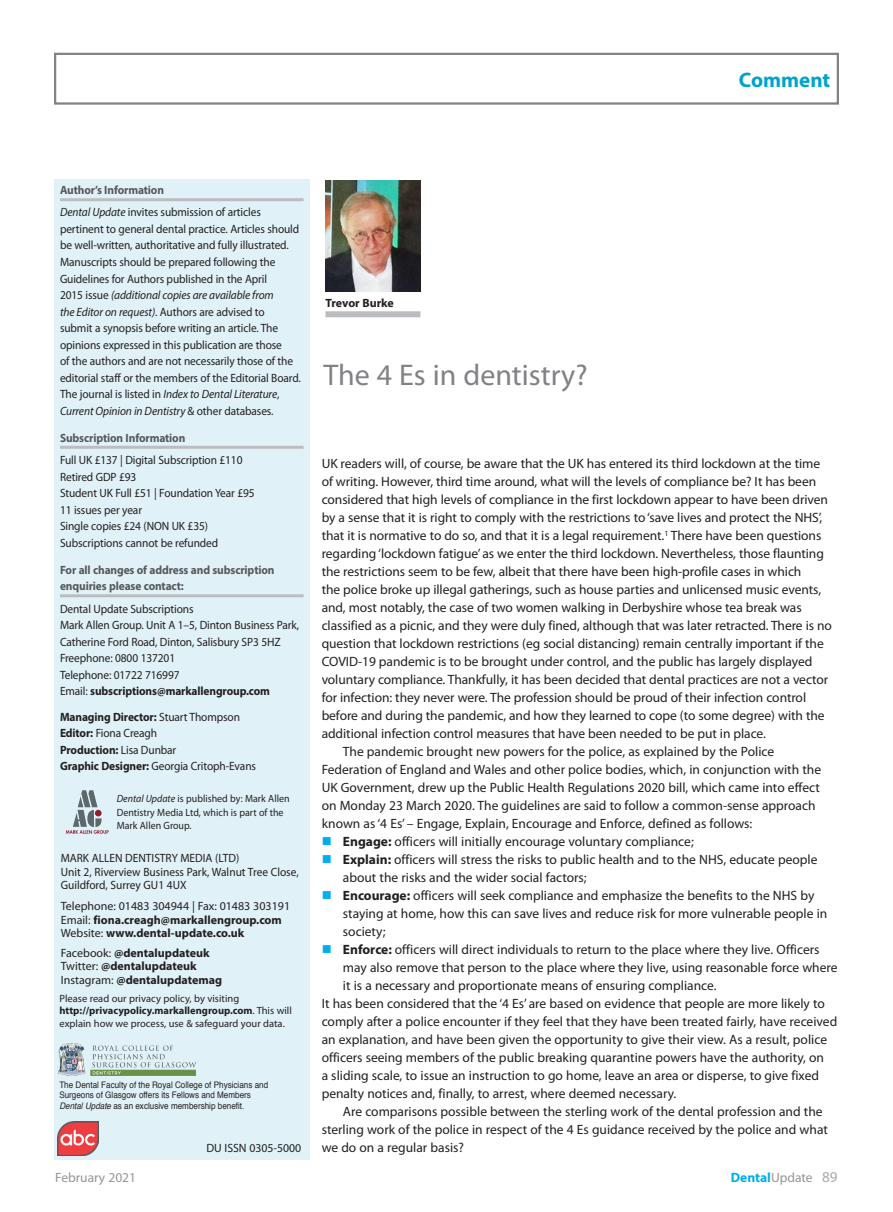
<style>
.page{position:relative;width:893px;height:1212px;background:#fff}
.page>*{position:absolute;margin:0;border:0;box-sizing:border-box;transform-origin:0 0}
.bf{font:30px "Myriad Pro";color:#808285}
.t1{font:700 21px "Myriad Pro";color:#00a4ca}
.bf-2{font:13.5px/18px "Myriad Pro";letter-spacing:-.005em;color:#231f20}
.bi{font:13.5px/18px "Myriad Pro";color:#231f20}
.t2{font:700 13.5px "Myriad Pro";color:#00aeef}
.t3{font:13.5px "Myriad Pro";color:#939598}
.fannel_panel_sub_hea{font:12px/16.5px "Myriad Pro";letter-spacing:-.01em;color:#231f20;scale:.95 1}
.comment_heading_36pt{font:700 12px "Myriad Pro";color:#231f20}
.fannel_panel_sub_hea-2{font:700 12px/16.5px "Myriad Pro";letter-spacing:-.01em;color:#57585a;scale:.95 1}
.comment_heading_36pt-2{font:12px/13.5px "Myriad Pro";color:#231f20}
.fannel_panel_sub_hea-3{font:700 12px "Myriad Pro";letter-spacing:-.01em;color:#231f20;scale:.95 1}
.content_fannel_body{font:12px "Myriad Pro";color:#231f20}
.a{font:700 12px "Myriad Pro";letter-spacing:-.005em;color:#231f20}
.fannel_panel_sub_hea-4{font:10.5px/12.6px "Myriad Pro";color:#231f20}
.fannel_panel_sub_hea-5{font:10.5px/13.5px "Myriad Pro";color:#231f20;scale:.95 1}
.t4{font:9px/10.5px "Helvetica";color:#231f20;scale:.9 1}
.s1{font-style:italic}
.s2{font-weight:400}
.s3{font-weight:700}
.s4{color:#00aeef}
.s5{font-weight:400;color:#939598}
.s6{font-weight:400;font-size:15px;color:#a8a9ad}
</style>
<div class="page">
<div style="left:54px;top:53px;width:785px;height:52px;border:2px solid #808285"></div>
<div style="left:54px;top:179px;width:256px;height:980px;background:#e0f2f7"></div>
<img style="left:58px;top:1121px;width:41px;height:35px">
<img style="left:59px;top:1043px;width:137px;height:33px">
<div style="left:325px;top:311px;width:95px;height:6px;background:#bcbdc0"></div>
<img style="left:325px;top:181px;width:95px;height:111px">
<hr style="left:60px;top:198px;width:244px;height:3px;background:#bcbdc0">
<hr style="left:60px;top:446px;width:244px;height:3px;background:#bcbdc0">
<hr style="left:60px;top:594px;width:244px;height:3px;background:#bcbdc0">
<svg style="left:66px;top:790px;width:43px;height:44px"></svg>
<h2 class="t1" style="left:739px;top:66px;width:93px">Comment</h2>
<p class="fannel_panel_sub_hea-2" style="left:60px;top:181px;width:111px">Author’s Information</p>
<p class="fannel_panel_sub_hea" style="left:60px;top:204px;width:255px"><span class="s1">Dental Update</span> invites submission of articles pertinent to general dental practice. Articles should be well-written, authoritative and fully illustrated.<br>Manuscripts should be prepared following the Guidelines for Authors published in the April<br>2015 issue <span class="s1">(additional copies are available from<br>the Editor on request)</span>. Authors are advised to<br>submit a synopsis before writing an article. The opinions expressed in this publication are those<br>of the authors and are not necessarily those of the editorial staff or the members of the Editorial Board.<br>The journal is listed in <span class="s1">Index to Dental Literature</span>, <span class="s1">Current Opinion in Dentistry</span> &amp; other databases.</p>
<p class="fannel_panel_sub_hea-2" style="left:60px;top:429px;width:133px">Subscription Information</p>
<p class="fannel_panel_sub_hea" style="left:60px;top:451px;width:206px">Full UK £137 | Digital Subscription £110<br>Retired GDP £93<br>Student UK Full £51 | Foundation Year £95<br>11 issues per year<br>Single copies £24 (NON UK £35)<br>Subscriptions cannot be refunded</p>
<p class="fannel_panel_sub_hea-2" style="left:60px;top:561px;width:227px">For all changes of address and subscription enquiries please contact:</p>
<p class="fannel_panel_sub_hea" style="left:60px;top:600px;width:142px">Dental Update Subscriptions</p>
<p class="fannel_panel_sub_hea" style="left:60px;top:616px;width:253px">Mark Allen Group. Unit A 1–5, Dinton Business Park, Catherine Ford Road, Dinton, Salisbury SP3 5HZ Freephone: 0800 137201<br>Telephone: 01722 716997</p>
<p class="fannel_panel_sub_hea-3" style="left:60px;top:683px;width:223px"><span class="s2">Email:</span> subscriptions@markallengroup.com</p>
<p class="fannel_panel_sub_hea" style="left:60px;top:708px;width:208px"><span class="s3">Managing Director:</span> Stuart Thompson<br><span class="s3">Editor:</span> Fiona Creagh<br><span class="s3">Production:</span> Lisa Dunbar<br><span class="s3">Graphic Designer:</span> Georgia Critoph-Evans</p>
<p class="fannel_panel_sub_hea-5" style="left:117px;top:792px;width:183px"><span class="s1">Dental Update</span> is published by: Mark Allen<br>Dentistry Media Ltd, which is part of the<br>Mark Allen Group.</p>
<p class="fannel_panel_sub_hea" style="left:61px;top:851px;width:252px;line-height:13.5px">MARK ALLEN DENTISTRY MEDIA (LTD)<br>Unit 2, Riverview Business Park, Walnut Tree Close,<br>Guildford, Surrey GU1 4UX</p>
<p class="comment_heading_36pt-2" style="left:61px;top:899px;width:231px">Telephone: 01483 304944 | Fax: 01483 303191<br>Email: <span class="s3">fiona.creagh@markallengroup.com</span></p>
<p class="comment_heading_36pt" style="left:61px;top:925px;width:185px"><span class="s2">Website:</span> www.dental-update.co.uk</p>
<p class="comment_heading_36pt" style="left:61px;top:945px;width:150px"><span class="s2">Facebook:</span> @dentalupdateuk</p>
<p class="comment_heading_36pt" style="left:61px;top:958px;width:137px"><span class="s2">Twitter:</span> @dentalupdateuk</p>
<p class="comment_heading_36pt" style="left:61px;top:972px;width:163px"><span class="s2">Instagram:</span> @dentalupdatemag</p>
<p class="fannel_panel_sub_hea-4" style="left:60px;top:992px;width:234px">Please read our privacy policy, by visiting <span class="s3">http://privacypolicy.markallengroup.com</span>. This will explain how we process, use &amp; safeguard your data.</p>
<p class="t4" style="left:59px;top:1079px;width:234px">The Dental Faculty of the Royal College of Physicians and<br>Surgeons of Glasgow offers its Fellows and Members<br><span class="s1">Dental Update</span> as an exclusive membership benefit.</p>
<p class="content_fannel_body" style="left:206px;top:1141px;width:96px">DU ISSN 0305-5000</p>
<p class="a" style="left:325px;top:295px;width:70px">Trevor Burke</p>
<p class="bf" style="left:323px;top:356px;width:266px">The 4 Es in dentistry?</p>
<p class="bf-2" style="left:322px;top:454px;width:512px">UK readers will, of course, be aware that the UK has entered its third lockdown at the time of writing. However, third time around, what will the levels of compliance be? It has been considered that high levels of compliance in the first lockdown appear to have been driven by a sense that it is right to comply with the restrictions to ‘save lives and protect the NHS’, that it is normative to do so, and that it is a legal requirement.<sup>1</sup> There have been questions regarding ‘lockdown fatigue’ as we enter the third lockdown. Nevertheless, those flaunting the restrictions seem to be few, albeit that there have been high-profile cases in which<br>the police broke up illegal gatherings, such as house parties and unlicensed music events, and, most notably, the case of two women walking in Derbyshire whose tea break was classified as a picnic, and they were duly fined, although that was later retracted. There is no question that lockdown restrictions (eg social distancing) remain centrally important if the COVID-19 pandemic is to be brought under control, and the public has largely displayed voluntary compliance. Thankfully, it has been decided that dental practices are not a vector for infection: they never were. The profession should be proud of their infection control before and during the pandemic, and how they learned to cope (to some degree) with the additional infection control measures that have been needed to be put in place.</p>
<p class="bi" style="left:322px;top:742px;width:501px;text-indent:21px">The pandemic brought new powers for the police, as explained by the Police Federation of England and Wales and other police bodies, which, in conjunction with the UK Government, drew up the Public Health Regulations 2020 bill, which came into effect on Monday 23 March 2020. The guidelines are said to follow a common-sense approach known as ‘4 Es’ – Engage, Explain, Encourage and Enforce, defined as follows:</p>
<p class="bf-2" style="left:322px;top:832px;width:374px"><span class="s4">■</span> <span class="s3">Engage:</span> officers will initially encourage voluntary compliance;</p>
<p class="bf-2" style="left:343px;top:850px;width:476px;text-indent:-21px"><span class="s4">■</span> <span class="s3">Explain:</span> officers will stress the risks to public health and to the NHS, educate people about the risks and the wider social factors;</p>
<p class="bf-2" style="left:343px;top:886px;width:486px;text-indent:-21px"><span class="s4">■</span> <span class="s3">Encourage:</span> officers will seek compliance and emphasize the benefits to the NHS by staying at home, how this can save lives and reduce risk for more vulnerable people in society;</p>
<p class="bf-2" style="left:343px;top:940px;width:496px;text-indent:-21px"><span class="s4">■</span> <span class="s3">Enforce:</span> officers will direct individuals to return to the place where they live. Officers may also remove that person to the place where they live, using reasonable force where it is a necessary and proportionate means of ensuring compliance.</p>
<p class="bf-2" style="left:322px;top:994px;width:517px">It has been considered that the ‘4 Es’ are based on evidence that people are more likely to comply after a police encounter if they feel that they have been treated fairly, have received an explanation, and have been given the opportunity to give their view. As a result, police officers seeing members of the public breaking quarantine powers have the authority, on<br>a sliding scale, to issue an instruction to go home, leave an area or disperse, to give fixed penalty notices and, finally, to arrest, where deemed necessary.</p>
<p class="bi" style="left:322px;top:1102px;width:508px;text-indent:21px">Are comparisons possible between the sterling work of the dental profession and the sterling work of the police in respect of the 4 Es guidance received by the police and what we do on a regular basis?</p>
<p class="t3" style="left:55px;top:1168px;width:82px">February 2021</p>
<p class="t2" style="left:731px;top:1168px;width:108px">Dental<span class="s5">Update</span> <span class="s6">89</span></p>
</div>
